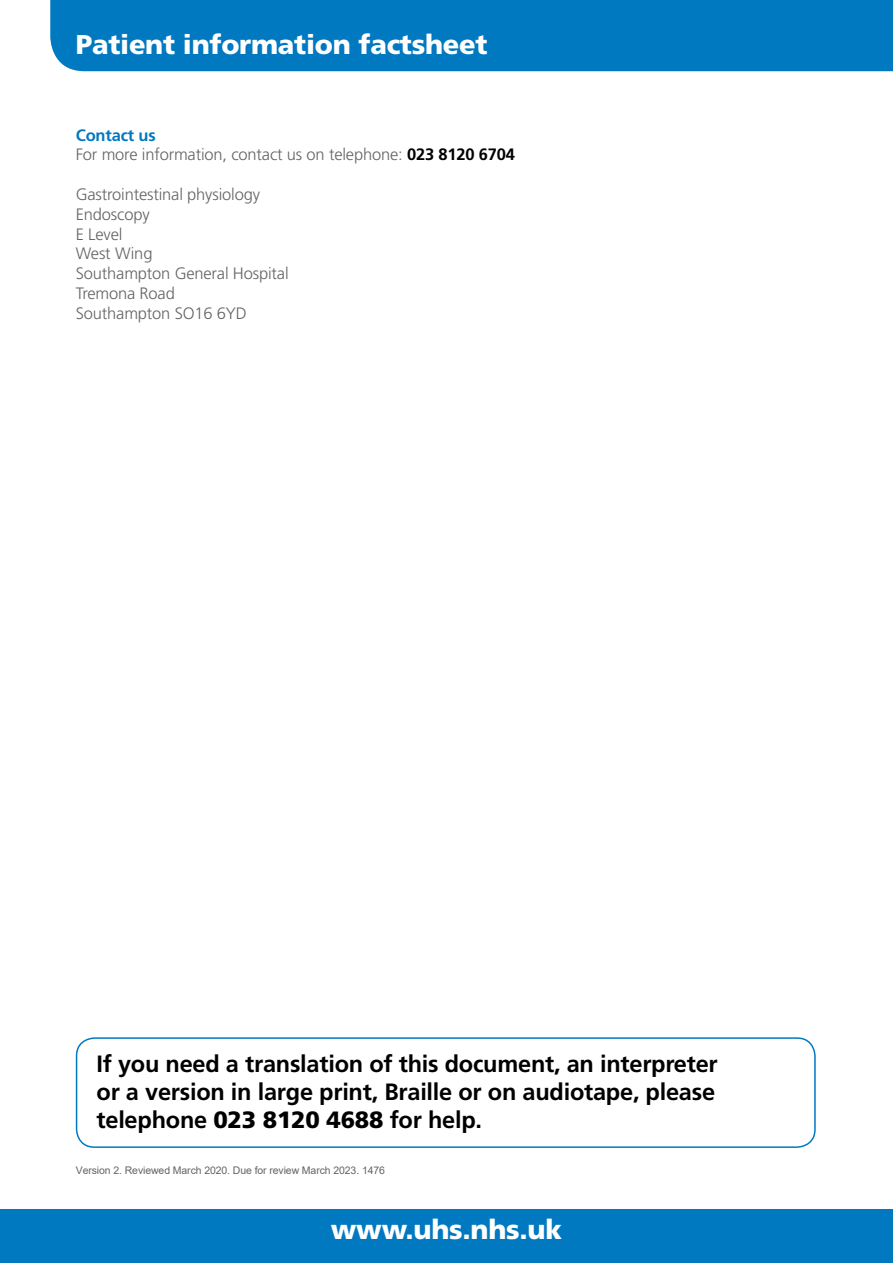
<style>
.page{position:relative;width:893px;height:1263px;background:#fff}
.page>*{position:absolute;margin:0;border:0;box-sizing:border-box;transform-origin:0 0}
.t1{font:900 27.15px "Frutiger";letter-spacing:-.01em;color:#fff}
.t2{font:700 23.55px/28.3px "Frutiger";letter-spacing:-.01em;color:#000;text-align:justify}
.t3{font:300 16.5px/19.8px "Frutiger";letter-spacing:-.01em;color:#636466}
.t4{font:10.5px "Arial";letter-spacing:-.01em;color:#636466}
.s1{font-weight:700;color:#0079c1}
.s2{font-weight:700;color:#000}
.s3{font-weight:900}
</style>
<div class="page">
<div style="left:50px;top:0;width:843px;height:71px;background:#0079c1"></div>
<div style="left:0;top:1209px;width:893px;height:54px;background:#0079c1"></div>
<div style="left:76px;top:1037px;width:740px;height:111px;border:2px solid #0079c1;border-radius:18px"></div>
<h1 class="t1" style="left:76px;top:28px;width:413px">Patient information factsheet</h1>
<p class="t3" style="left:76px;top:125px;width:441px"><span class="s1">Contact us<br></span>For more information, contact us on telephone: <span class="s2">023 8120 6704</span></p>
<p class="t3" style="left:76px;top:184px;width:214px">Gastrointestinal physiology<br>Endoscopy<br>E Level<br>West Wing<br>Southampton General Hospital<br>Tremona Road<br>Southampton SO16 6YD</p>
<h2 class="t2" style="left:97px;top:1049px;width:623px">If you need a translation of this document, an interpreter or a version in large print, Braille or on audiotape, please telephone <span class="s3">023 8120 4688</span> for help.</h2>
<p class="t4" style="left:76px;top:1163px;width:311px">Version 2. Reviewed March 2020. Due for review March 2023. 1476</p>
<h1 class="t1" style="left:331px;top:1213px;width:233px">www.uhs.nhs.uk</h1>
</div>
